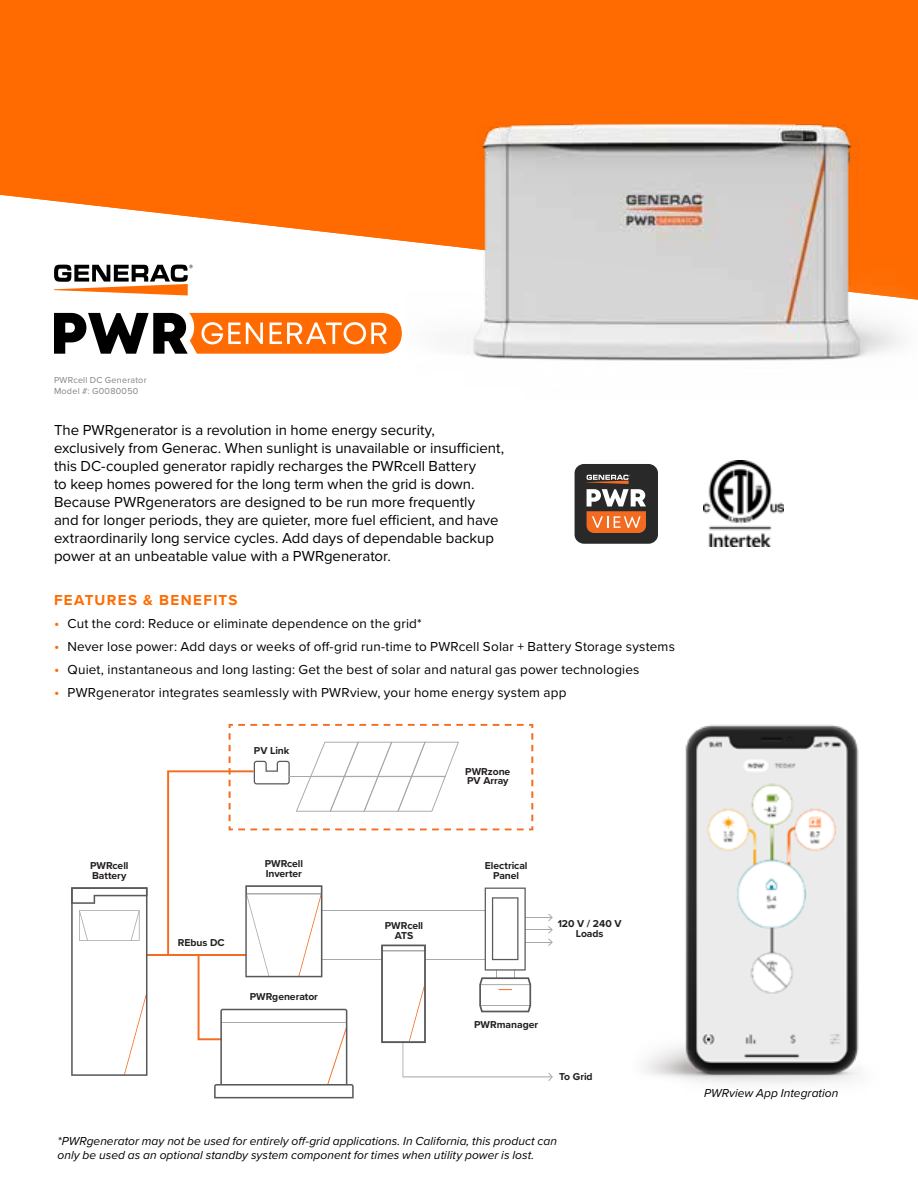
<style>
.page{position:relative;width:918px;height:1188px;background:#fff}
.page>*{position:absolute;margin:0;border:0;box-sizing:border-box;transform-origin:0 0}
.t1{font:15px/18px "Proxima Nova";letter-spacing:-.005em;color:#000}
.t2{font:700 15px "Proxima Nova";letter-spacing:.09em;color:#ff6b00}
.t3{font:13.5px "Proxima Nova";letter-spacing:.01em;color:#000}
.t4{font:italic 12px/14.4px "Proxima Nova";letter-spacing:.005em;color:#000}
.t5{font:700 10.35px/9.8px "Proxima Nova";letter-spacing:-.005em;color:#231f20}
.t6{font:9px/10.8px "Proxima Nova";letter-spacing:.025em;color:#808285}
.s1{font-size:15px;color:#ff6b00}
</style>
<div class="page">
<svg style="left:0;top:0;width:918px;height:296px;fill:#ff6b00"></svg>
<img style="left:703px;top:461px;width:81px;height:85px">
<img style="left:404px;top:51px;width:514px;height:310px">
<div style="left:575px;top:464px;width:83px;height:80px;background:#292929;border-radius:9px"></div>
<svg style="left:587px;top:475px;width:59px;height:58px"></svg>
<svg style="left:54px;top:313px;width:348px;height:41px"></svg>
<svg style="left:54px;top:265px;width:139px;height:30px"></svg>
<hr style="left:141px;top:954px;width:105px;height:2px;background:#f36d21">
<svg style="left:71px;top:887px;width:77px;height:189px"></svg>
<svg style="left:167px;top:724px;width:334px;height:374px"></svg>
<img style="left:501px;top:723px;width:358px;height:361px">
<p class="t6" style="left:54px;top:374px;width:94px">PWRcell DC Generator<br>Model #: G0080050</p>
<p class="t1" style="left:54px;top:420px;width:452px">The PWRgenerator is a revolution in home energy security, exclusively from Generac. When sunlight is unavailable or insufficient, this DC-coupled generator rapidly recharges the PWRcell Battery<br>to keep homes powered for the long term when the grid is down.<br>Because PWRgenerators are designed to be run more frequently<br>and for longer periods, they are quieter, more fuel efficient, and have extraordinarily long service cycles. Add days of dependable backup power at an unbeatable value with a PWRgenerator.</p>
<p class="t2" style="left:54px;top:589px;width:185px">FEATURES &amp; BENEFITS</p>
<p class="t3" style="left:54px;top:614px;width:369px"><span class="s1">•</span> Cut the cord: Reduce or eliminate dependence on the grid*</p>
<p class="t3" style="left:54px;top:637px;width:622px"><span class="s1">•</span> Never lose power: Add days or weeks of off-grid run-time to PWRcell Solar + Battery Storage systems</p>
<p class="t3" style="left:54px;top:660px;width:587px"><span class="s1">•</span> Quiet, instantaneous and long lasting: Get the best of solar and natural gas power technologies</p>
<p class="t3" style="left:54px;top:682px;width:514px"><span class="s1">•</span> PWRgenerator integrates seamlessly with PWRview, your home energy system app</p>
<p class="t5" style="left:254px;top:745px;width:37px">PV Link</p>
<p class="t5" style="left:90px;top:860px;width:40px">PWRcell<br>Battery</p>
<p class="t5" style="left:265px;top:858px;width:40px">PWRcell<br>Inverter</p>
<p class="t5" style="left:178px;top:937px;width:48px">REbus DC</p>
<p class="t5" style="left:250px;top:992px;width:70px">PWRgenerator</p>
<p class="t5" style="left:385px;top:920px;width:40px;text-align:center">PWRcell<br>ATS</p>
<p class="t5" style="left:465px;top:766px;width:47px">PWRzone<br>PV Array</p>
<p class="t5" style="left:485px;top:860px;width:44px;text-align:center">Electrical<br>Panel</p>
<p class="t5" style="left:558px;top:919px;width:65px;text-align:center">120 V / 240 V<br>Loads</p>
<p class="t5" style="left:474px;top:1019px;width:66px">PWRmanager</p>
<p class="t5" style="left:559px;top:1072px;width:35px">To Grid</p>
<p class="t4" style="left:58px;top:1133px;width:501px">*PWRgenerator may not be used for entirely off-grid applications. In California, this product can only be used as an optional standby system component for times when utility power is lost.</p>
<p class="t4" style="left:704px;top:1085px;width:136px">PWRview App Integration</p>
</div>
